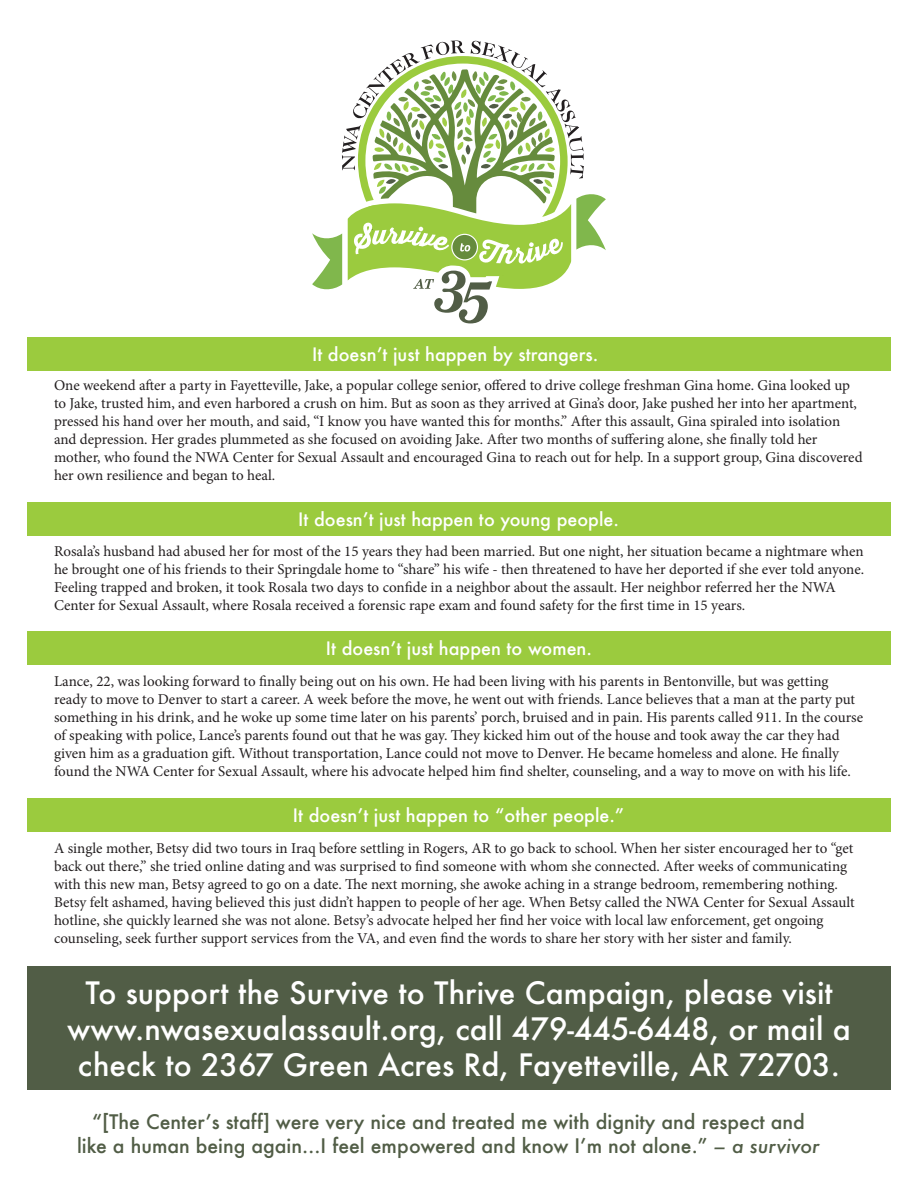
<style>
.page{position:relative;width:918px;height:1188px;background:#fff}
.page>*{position:absolute;margin:0;border:0;box-sizing:border-box;transform-origin:0 0}
.t1{font:500 30px/36px "Futura";color:#fff;text-align:center}
.t2{font:500 19.5px/23.4px "Futura";color:#515d46;text-align:center}
.t3{font:500 18px "Futura";color:#fff}
.t4{font:15px/18px "Minion Pro";letter-spacing:-.005em;color:#231f20}
.s1{font-style:italic}
</style>
<div class="page">
<svg style="left:312px;top:40px;width:294px;height:283px"></svg>
<div style="left:27px;top:798px;width:864px;height:34px;background:#9bcb3e"></div>
<div style="left:27px;top:337px;width:864px;height:34px;background:#9bcb3e"></div>
<div style="left:27px;top:502px;width:864px;height:34px;background:#9bcb3e"></div>
<div style="left:27px;top:632px;width:864px;height:33px;background:#9bcb3e"></div>
<div style="left:27px;top:966px;width:864px;height:123px;background:#515d46"></div>
<p class="t3" style="left:312px;top:342px;width:288px">It doesn’t just happen by strangers.</p>
<p class="t4" style="left:54px;top:376px;width:810px">One weekend after a party in Fayetteville, Jake, a popular college senior, offered to drive college freshman Gina home. Gina looked up to Jake, trusted him, and even harbored a crush on him. But as soon as they arrived at Gina’s door, Jake pushed her into her apartment, pressed his hand over her mouth, and said, “I know you have wanted this for months.” After this assault, Gina spiraled into isolation and depression. Her grades plummeted as she focused on avoiding Jake. After two months of suffering alone, she finally told her mother, who found the NWA Center for Sexual Assault and encouraged Gina to reach out for help. In a support group, Gina discovered her own resilience and began to heal.</p>
<p class="t3" style="left:298px;top:507px;width:322px">It doesn’t just happen to young people.</p>
<p class="t4" style="left:54px;top:542px;width:812px">Rosala’s husband had abused her for most of the 15 years they had been married. But one night, her situation became a nightmare when he brought one of his friends to their Springdale home to “share” his wife - then threatened to have her deported if she ever told anyone.<br>Feeling trapped and broken, it took Rosala two days to confide in a neighbor about the assault. Her neighbor referred her the NWA Center for Sexual Assault, where Rosala received a forensic rape exam and found safety for the first time in 15 years.</p>
<p class="t3" style="left:326px;top:636px;width:268px">It doesn’t just happen to women.</p>
<p class="t4" style="left:54px;top:672px;width:811px">Lance, 22, was looking forward to finally being out on his own. He had been living with his parents in Bentonville, but was getting ready to move to Denver to start a career. A week before the move, he went out with friends. Lance believes that a man at the party put something in his drink, and he woke up some time later on his parents’ porch, bruised and in pain. His parents called 911. In the course of speaking with police, Lance’s parents found out that he was gay. They kicked him out of the house and took away the car they had given him as a graduation gift. Without transportation, Lance could not move to Denver. He became homeless and alone. He finally found the NWA Center for Sexual Assault, where his advocate helped him find shelter, counseling, and a way to move on with his life.</p>
<p class="t3" style="left:293px;top:803px;width:333px">It doesn’t just happen to “other people.”</p>
<p class="t4" style="left:54px;top:839px;width:802px">A single mother, Betsy did two tours in Iraq before settling in Rogers, AR to go back to school. When her sister encouraged her to “get back out there,” she tried online dating and was surprised to find someone with whom she connected. After weeks of communicating with this new man, Betsy agreed to go on a date. The next morning, she awoke aching in a strange bedroom, remembering nothing.<br>Betsy felt ashamed, having believed this just didn’t happen to people of her age. When Betsy called the NWA Center for Sexual Assault hotline, she quickly learned she was not alone. Betsy’s advocate helped her find her voice with local law enforcement, get ongoing counseling, seek further support services from the VA, and even find the words to share her story with her sister and family.</p>
<p class="t1" style="left:85px;top:975px;width:749px">To support the Survive to Thrive Campaign, please visit</p>
<p class="t1" style="left:67px;top:1011px;width:785px">www.nwasexualassault.org, call 479-445-6448, or mail a check to 2367 Green Acres Rd, Fayetteville, AR 72703.</p>
<p class="t2" style="left:77px;top:1110px;width:744px">“[The Center’s staff] were very nice and treated me with dignity and respect and like a human being again…I feel empowered and know I’m not alone.” <span class="s1">– a survivor</span></p>
</div>
